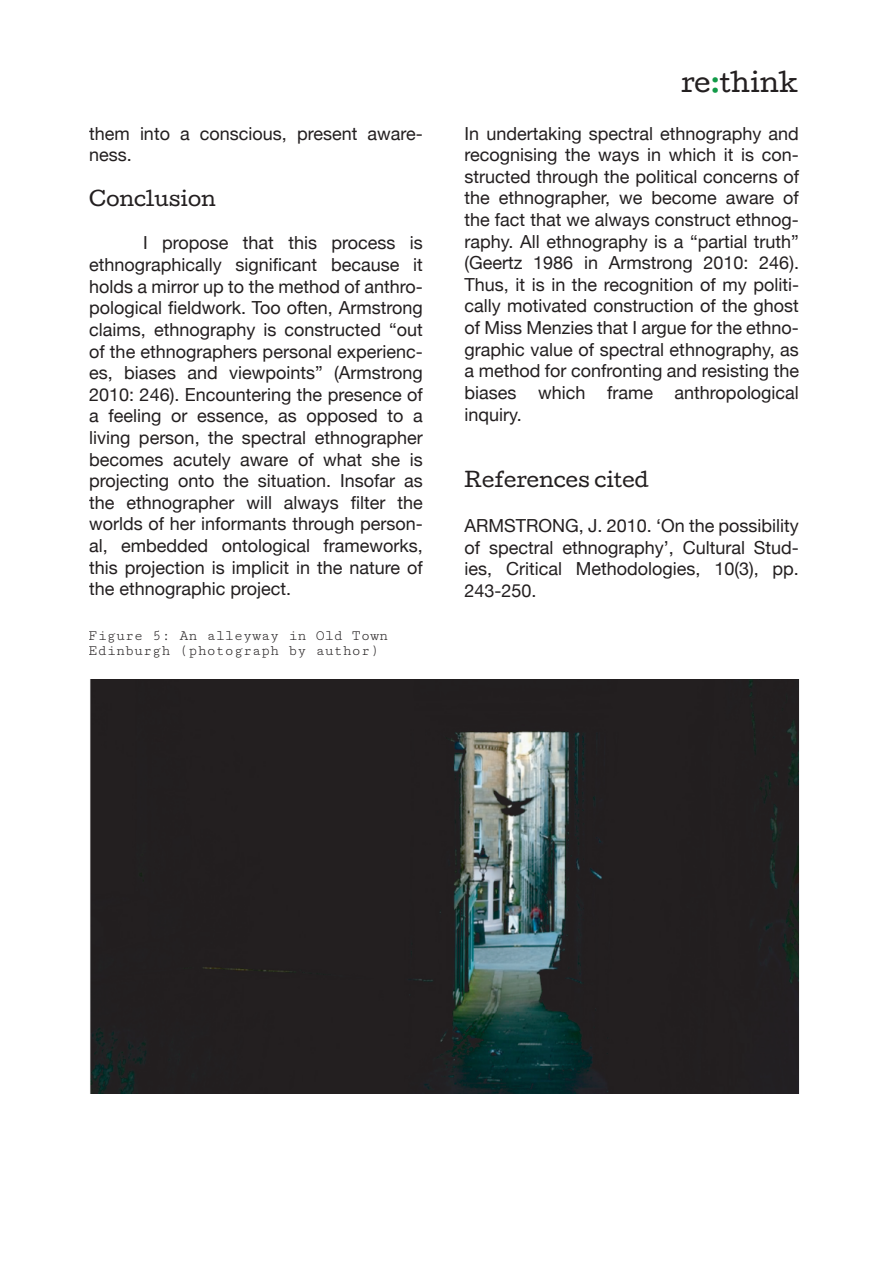
<style>
.page{position:relative;width:893px;height:1263px;background:#fff}
.page>*{position:absolute;margin:0;border:0;box-sizing:border-box;transform-origin:0 0}
.t1{font:25.5px "Cutive";color:#231f20}
.t2{font:19.5px "Cutive";color:#231f20}
.t3{font:18px/21.6px "Helvetica Neue";color:#231f20;text-align:justify}
.t4{font:15px/15px "Cutive Mono";color:#231f20}
.s1{color:#129a48}
</style>
<div class="page">
<img style="left:90px;top:679px;width:709px;height:414px">
<p class="t3" style="left:89px;top:122px;width:335px">them into a conscious, present aware&shy;ness.</p>
<p class="t2" style="left:89px;top:184px;width:128px">Conclusion</p>
<p class="t3" style="left:89px;top:232px;width:335px;text-indent:54px">I propose that this process is ethnographically significant because it holds a mirror up to the method of anthro&shy;pological fieldwork. Too often, Armstrong claims, ethnography is constructed “out of the ethnographers personal experienc&shy;es, biases and viewpoints” (Armstrong 2010: 246). Encountering the presence of a feeling or essence, as opposed to a living person, the spectral ethnographer becomes acutely aware of what she is projecting onto the situation. Insofar as the ethnographer will always filter the worlds of her informants through person&shy;al, embedded ontological frameworks, this projection is implicit in the nature of the ethnographic project.</p>
<p class="t4" style="left:89px;top:628px;width:301px">Figure 5: An alleyway in Old Town<br>Edinburgh (photograph by author)</p>
<h1 class="t1" style="left:681px;top:63px;width:118px">re<span class="s1">:</span>think</h1>
<p class="t3" style="left:465px;top:122px;width:336px">In undertaking spectral ethnography and recognising the ways in which it is con&shy;structed through the political concerns of the ethnographer, we become aware of the fact that we always construct ethnog&shy;raphy. All ethnography is a “partial truth” (Geertz 1986 in Armstrong 2010: 246).<br>Thus, it is in the recognition of my politi&shy;cally motivated construction of the ghost of Miss Menzies that I argue for the ethno&shy;graphic value of spectral ethnography, as a method for confronting and resisting the biases which frame anthropological inquiry.</p>
<p class="t2" style="left:465px;top:465px;width:186px">References cited</p>
<p class="t3" style="left:465px;top:515px;width:336px">ARMSTRONG, J. 2010. ‘On the possibility of spectral ethnography’, Cultural Stud&shy;ies, Critical Methodologies, 10(3), pp.<br>243-250.</p>
</div>
